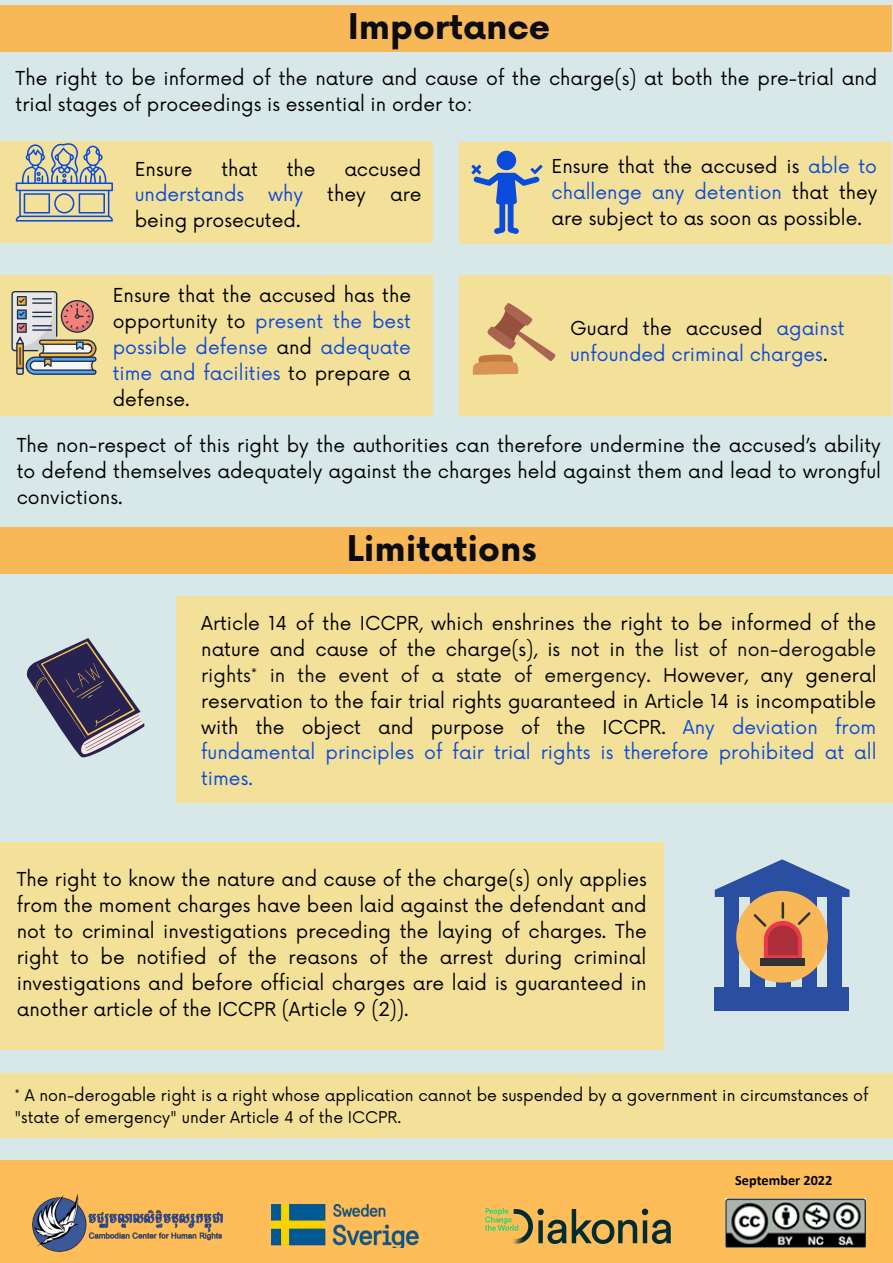
<style>
.page{position:relative;width:893px;height:1263px;background:#d8e8e8}
.page>*{position:absolute;margin:0;border:0;box-sizing:border-box;transform-origin:0 0}
.t1{font:700 34.5px "Now";color:#0b0c0f}
.t2{font:18.75px/25.9px "Now";color:#000;text-align:justify}
.t3{font:18.75px/25.9px "Now";color:#0b4bdb}
.t4{font:15.75px/21.9px "Now";color:#000}
.t5{font:700 14.25px "Calibri";color:#000}
.s1{color:#0b4bdb}
.s2{color:#000}
.s3{color:#0b0c0f}
</style>
<div class="page">
<div style="left:0;top:141px;width:433px;height:102px;background:#f4e199"></div>
<div style="left:0;top:1160px;width:893px;height:103px;background:#ffbd59"></div>
<svg style="left:16px;top:143px;width:97px;height:79px"></svg>
<div style="left:459px;top:276px;width:433px;height:140px;background:#f4e199"></div>
<svg style="left:472px;top:303px;width:84px;height:72px"></svg>
<div style="left:0;top:276px;width:433px;height:140px;background:#f4e199"></div>
<svg style="left:11px;top:291px;width:86px;height:84px"></svg>
<div style="left:459px;top:142px;width:433px;height:101px;background:#f4e199"></div>
<svg style="left:471px;top:165px;width:71px;height:69px"></svg>
<div style="left:497px;top:151px;width:19px;height:19px;background:#0b4bdb;border-radius:50%"></div>
<div style="left:176px;top:596px;width:717px;height:206px;background:#f4e199"></div>
<div style="left:0;top:842px;width:663px;height:207px;background:#f4e199"></div>
<div style="left:724px;top:897px;width:14px;height:90px;background:#294ea2"></div>
<svg style="left:776px;top:982px;width:14px;height:5px"></svg>
<div style="left:827px;top:897px;width:15px;height:90px;background:#294ea2"></div>
<div style="left:801px;top:897px;width:15px;height:90px;background:#294ea2"></div>
<div style="left:750px;top:897px;width:14px;height:90px;background:#294ea2"></div>
<div style="left:714px;top:987px;width:135px;height:8px;background:#294ea2"></div>
<div style="left:714px;top:995px;width:135px;height:7px;background:#294ea2"></div>
<div style="left:714px;top:1003px;width:135px;height:7px;background:#294ea2"></div>
<svg style="left:715px;top:859px;width:134px;height:123px"></svg>
<svg style="left:27px;top:638px;width:117px;height:119px"></svg>
<div style="left:0;top:5px;width:892px;height:47px;background:#f8b858"></div>
<div style="left:0;top:527px;width:893px;height:46px;background:#f8b858"></div>
<div style="left:0;top:1073px;width:893px;height:64px;background:#f4e199"></div>
<img style="left:725px;top:1198px;width:140px;height:49px">
<img style="left:32px;top:1193px;width:191px;height:59px">
<img style="left:485px;top:1208px;width:186px;height:35px">
<img style="left:271px;top:1204px;width:148px;height:44px">
<h1 class="t1" style="left:348px;top:8px;width:204px">Importance</h1>
<p class="t2" style="left:16px;top:66px;width:863px">The right to be informed of the nature and cause of the charge(s) at both the pre-trial and trial stages of proceedings is essential in order to:</p>
<p class="t2" style="left:135px;top:157px;width:59px">Ensure</p>
<p class="t2" style="left:221px;top:157px;width:38px">that</p>
<p class="t2" style="left:287px;top:157px;width:30px">the</p>
<p class="t2" style="left:344px;top:157px;width:78px">accused</p>
<p class="t3" style="left:135px;top:183px;width:111px">understands</p>
<p class="t3" style="left:268px;top:183px;width:37px">why</p>
<p class="t2" style="left:327px;top:183px;width:40px">they</p>
<p class="t2" style="left:390px;top:183px;width:33px">are</p>
<p class="t2" style="left:135px;top:209px;width:167px">being prosecuted.</p>
<p class="t2" style="left:113px;top:284px;width:300px">Ensure that the accused has the opportunity to <span class="s1">present the best possible defense</span> and <span class="s1">adequate time and facilities</span> to prepare a defense.</p>
<p class="t2" style="left:551px;top:154px;width:327px">Ensure that the accused is <span class="s1">able to challenge any detention</span> that they are subject to as soon as possible.</p>
<p class="t3" style="left:570px;top:316px;width:276px"><span class="s2">Guard the accused</span> against unfounded criminal charges<span class="s2">.</span></p>
<p class="t2" style="left:17px;top:433px;width:866px">The non-respect of this right by the authorities can therefore undermine the accused’s ability to defend themselves adequately against the charges held against them and lead to wrongful convictions.</p>
<h1 class="t1" style="left:347px;top:529px;width:191px">Limitations</h1>
<p class="t2" style="left:201px;top:611px;width:677px">Article 14 of the ICCPR, which enshrines the right to be informed of the nature and cause of the charge(s), is not in <span class="s3">the list of non-derogable rights* in the event of a state of emergency.</span> However, any general reservation to the fair trial rights guaranteed in Article 14 is incompatible with the object and purpose of the ICCPR. <span class="s1">Any deviation from fundamental principles of fair trial rights is therefore prohibited at all times.</span></p>
<p class="t2" style="left:17px;top:867px;width:631px">The right to know the nature and cause of the charge(s) only applies from the moment charges have been laid against the defendant and not to criminal investigations preceding the laying of charges. The right to be notified of the reasons of the arrest during criminal investigations and before official charges are laid is guaranteed in another article of the ICCPR (Article 9 (2)).</p>
<p class="t4" style="left:14px;top:1085px;width:855px">* A non-derogable right is a right whose application cannot be suspended by a government in circumstances of "state of emergency" under Article 4 of the ICCPR.</p>
<p class="t5" style="left:735px;top:1175px;width:99px">September 2022</p>
</div>
